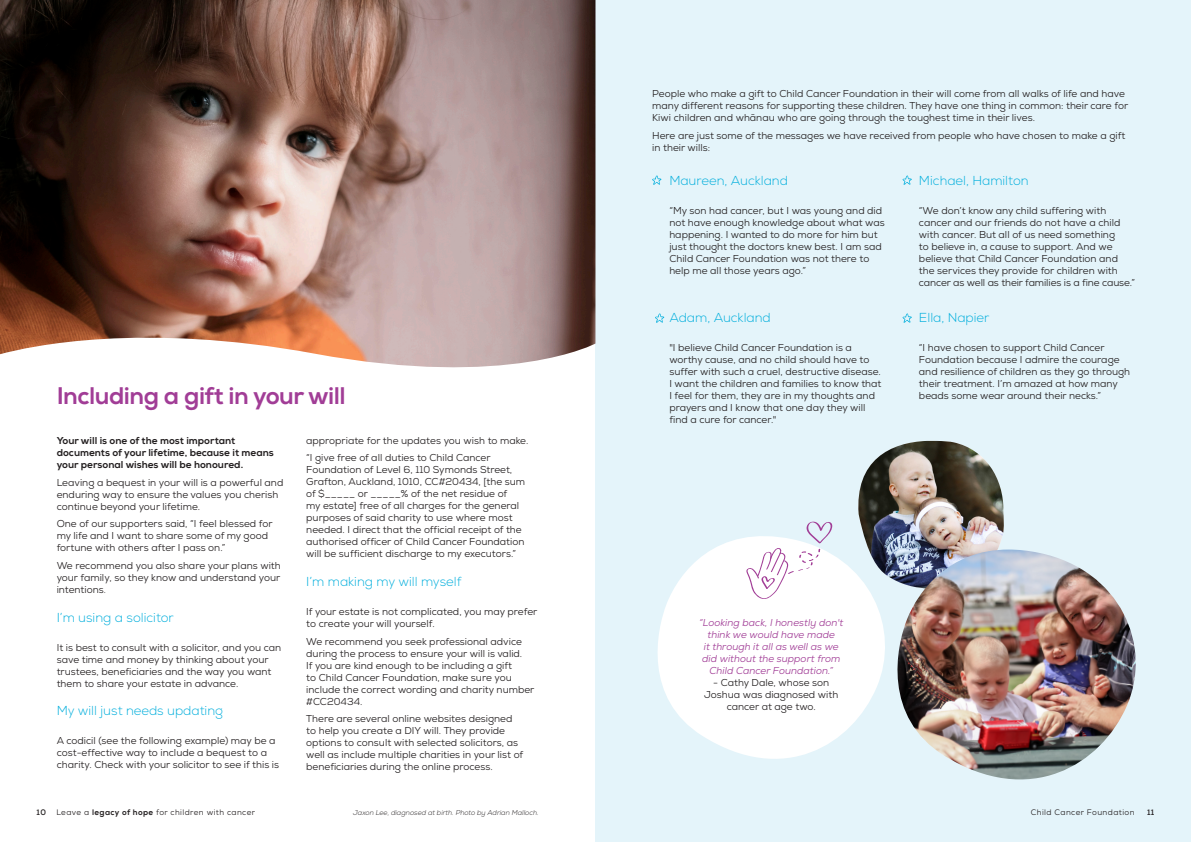
<style>
.page{position:relative;width:1191px;height:842px;background:#fff}
.page>*{position:absolute;margin:0;border:0;box-sizing:border-box;transform-origin:0 0}
.t1{font:24px "Nexa X Bold";letter-spacing:-.02em;color:#a13d96}
.Intro2{font:300 13px "Nexa";color:#00aedc}
.t2{font:10px/12px "Nexa";color:#231f20}
.t3{font:italic 10px/12px "Nexa";color:#a13d96;text-align:center}
.t4{font:10px/12px "Nexa X Bold";color:#231f20}
.t5{font:8px "Nexa";letter-spacing:.05em;color:#231f20}
.t6{font:700 8px "Nexa";color:#231f20}
.t7{font:italic 300 7px "Nexa";color:#231f20}
.s1{font-size:9px}
.s2{font-family:"Nexa X Bold"}
</style>
<div class="page">
<div style="left:595px;top:0;width:596px;height:842px;background:#e4f4fa"></div>
<svg style="left:657px;top:537px;width:228px;height:222px;fill:#fff"></svg>
<svg style="left:652px;top:175px;width:9px;height:10px"></svg>
<svg style="left:902px;top:175px;width:9px;height:10px"></svg>
<svg style="left:655px;top:313px;width:9px;height:10px"></svg>
<svg style="left:902px;top:313px;width:9px;height:10px"></svg>
<svg style="left:854px;top:537px;width:3px;height:51px"></svg>
<img style="left:857px;top:441px;width:147px;height:147px">
<img style="left:890px;top:549px;width:246px;height:231px">
<img style="left:0;top:0;width:595px;height:368px">
<svg style="left:746px;top:521px;width:87px;height:78px"></svg>
<p class="t1" style="left:57px;top:381px;width:290px">Including a gift in your will</p>
<p class="t4" style="left:57px;top:435px;width:219px">Your will is one of the most important documents of your lifetime, because it means your personal wishes will be honoured.</p>
<p class="t2" style="left:57px;top:476px;width:228px">Leaving a bequest in your will is a powerful and enduring way to ensure the values you cherish continue beyond your lifetime.</p>
<p class="t2" style="left:57px;top:518px;width:217px">One of our supporters said, “I feel blessed for my life and I want to share some of my good fortune with others after I pass on.”</p>
<p class="t2" style="left:57px;top:560px;width:226px;text-align:justify">We recommend you also share your plans with your family, so they know and understand your intentions<span class="s1">.</span></p>
<p class="Intro2" style="left:57px;top:610px;width:119px">I’m using a solicitor</p>
<p class="t2" style="left:57px;top:641px;width:226px">It is best to consult with a solicitor, and you can save time and money by thinking about your trustees, beneficiaries and the way you want them to share your estate in advance.</p>
<p class="Intro2" style="left:57px;top:703px;width:168px">My will just needs updating</p>
<p class="t2" style="left:57px;top:735px;width:224px">A codicil (see the following example) may be a cost-effective way to include a bequest to a charity. Check with your solicitor to see if this is</p>
<p class="t2" style="left:306px;top:434px;width:224px">appropriate for the updates you wish to make.</p>
<p class="t2" style="left:306px;top:452px;width:220px">“I give free of all duties to Child Cancer Foundation of Level 6, 110 Symonds Street, Grafton, Auckland, 1010, CC#20434, [the sum of $_____ or _____% of the net residue of<br>my estate] free of all charges for the general purposes of said charity to use where most needed. I direct that the official receipt of the authorised officer of Child Cancer Foundation will be sufficient discharge to my executors.”</p>
<p class="Intro2" style="left:306px;top:574px;width:157px">I’m making my will myself</p>
<p class="t2" style="left:306px;top:605px;width:233px">If your estate is not complicated, you may prefer to create your will yourself.</p>
<p class="t2" style="left:306px;top:635px;width:230px">We recommend you seek professional advice during the process to ensure your will is valid.<br>If you are kind enough to be including a gift<br>to Child Cancer Foundation, make sure you include the correct wording and charity number #CC20434.</p>
<p class="t2" style="left:306px;top:713px;width:219px">There are several online websites designed to help you create a DIY will. They provide options to consult with selected solicitors, as well as include multiple charities in your list of beneficiaries during the online process.</p>
<p class="t2" style="left:652px;top:87px;width:477px">People who make a gift to Child Cancer Foundation in their will come from all walks of life and have many different reasons for supporting these children. They have one thing in common: their care for<br>Kiwi children and whānau who are going through the toughest time in their lives.</p>
<p class="t2" style="left:652px;top:129px;width:474px">Here are just some of the messages we have received from people who have chosen to make a gift in their wills:</p>
<p class="Intro2" style="left:919px;top:172px;width:111px">Michael, Hamilton</p>
<p class="t2" style="left:919px;top:204px;width:217px">“We don’t know any child suffering with cancer and our friends do not have a child with cancer. But all of us need something<br>to believe in, a cause to support. And we believe that Child Cancer Foundation and the services they provide for children with cancer as well as their families is a fine cause.”</p>
<p class="Intro2" style="left:669px;top:310px;width:103px">Adam, Auckland</p>
<p class="t2" style="left:669px;top:342px;width:214px">"I believe Child Cancer Foundation is a worthy cause, and no child should have to suffer with such a cruel, destructive disease.<br>I want the children and families to know that I feel for them, they are in my thoughts and prayers and I know that one day they will find a cure for cancer."</p>
<p class="Intro2" style="left:669px;top:172px;width:120px">Maureen, Auckland</p>
<p class="t2" style="left:669px;top:204px;width:217px">“My son had cancer, but I was young and did not have enough knowledge about what was happening. I wanted to do more for him but just thought the doctors knew best. I am sad Child Cancer Foundation was not there to help me all those years ago.”</p>
<p class="Intro2" style="left:919px;top:310px;width:72px">Ella, Napier</p>
<p class="t2" style="left:919px;top:342px;width:213px">“I have chosen to support Child Cancer Foundation because I admire the courage and resilience of children as they go through their treatment. I’m amazed at how many beads some wear around their necks.”</p>
<p class="t3" style="left:699px;top:617px;width:146px">“Looking back, I honestly don't think we would have made<br>it through it all as well as we did without the support from<br>Child Cancer Foundation.”</p>
<p class="t2" style="left:704px;top:677px;width:136px;text-align:center">- Cathy Dale, whose son<br>Joshua was diagnosed with cancer at age two.</p>
<p class="t6" style="left:37px;top:807px;width:11px">10</p>
<p class="t5" style="left:56px;top:807px;width:200px">Leave a <span class="s2">legacy of hope</span> for children with cancer</p>
<p class="t5" style="left:1030px;top:807px;width:105px">Child Cancer Foundation</p>
<p class="t6" style="left:1147px;top:807px;width:9px">11</p>
<p class="t7" style="left:353px;top:809px;width:187px">Jaxon Lee, diagnosed at birth. Photo by Adrian Malloch.</p>
</div>
